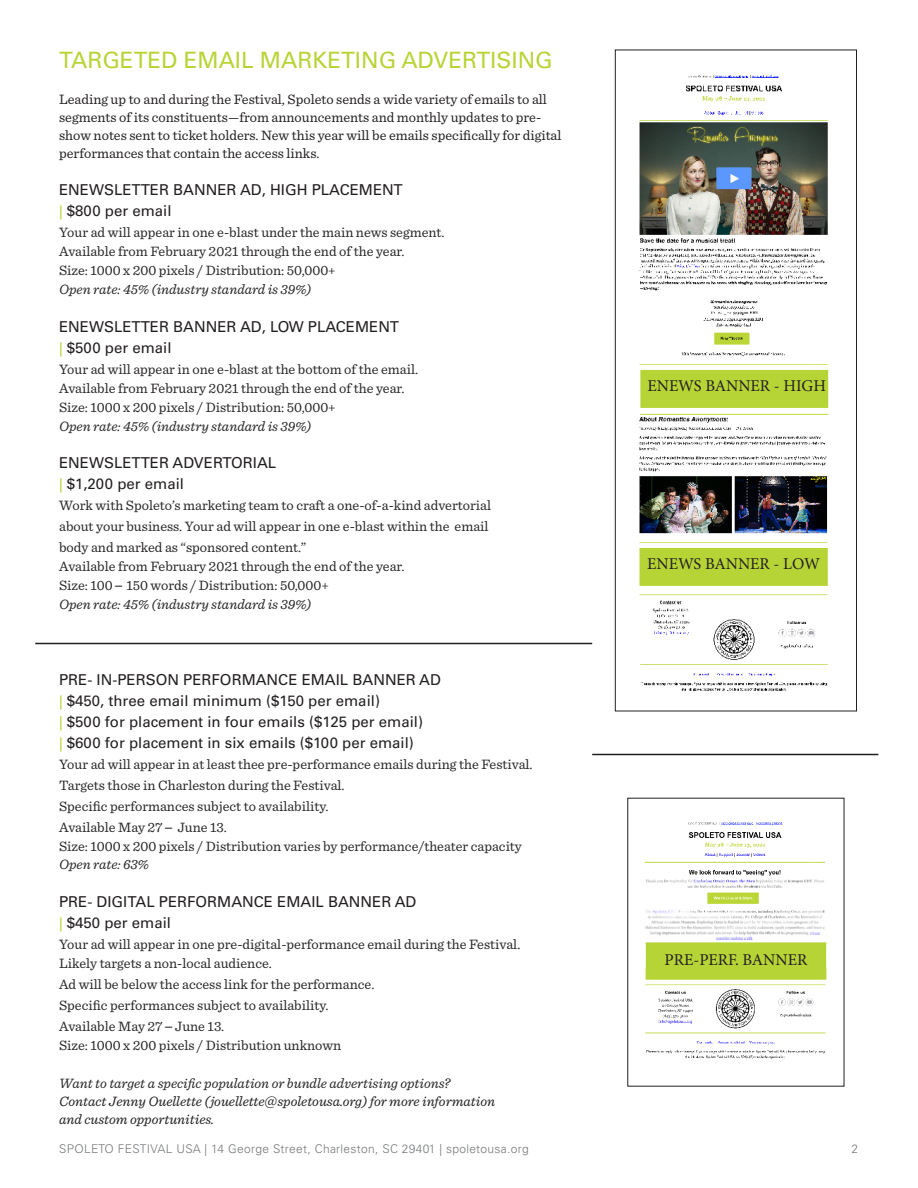
<style>
.page{position:relative;width:918px;height:1188px;background:#fff}
.page>*{position:absolute;margin:0;border:0;box-sizing:border-box;transform-origin:0 0}
.t1{font:22.5px "Univers LT Std";color:#b7d436}
.t2{font:16.5px "Minion Pro";color:#231f20}
.t3{font:15px "Univers LT Std";color:#231f20}
.t4{font:14.25px/21px "Sentinel";color:#282526}
.t5{font:14.25px/18px "Sentinel";color:#231f20}
.t6{font:italic 14.25px "Sentinel";color:#282526}
.t7{font:italic 14.25px/18px "Sentinel";color:#231f20}
.t8{font:300 12px "Univers LT Std";letter-spacing:.025em;color:#76787b}
.s1{font-size:14.25px;color:#b7d436}
.s2{font-family:"Univers LT Std"}
</style>
<div class="page">
<img style="left:644px;top:822px;width:183px;height:237px">
<div style="left:648px;top:953px;width:176px;height:23px;background:#b7d436"></div>
<img style="left:639px;top:75px;width:190px;height:616px">
<div style="left:615px;top:50px;width:242px;height:661px;border:1px solid #231f20"></div>
<hr style="left:592px;top:754px;width:286px;height:1px;background:#231f20">
<div style="left:641px;top:557px;width:185px;height:27px;background:#b7d436"></div>
<hr style="left:35px;top:643px;width:557px;height:1px;background:#231f20">
<p class="t1" style="left:59px;top:46px;width:495px">TARGETED EMAIL MARKETING ADVERTISING</p>
<p class="t5" style="left:59px;top:89px;width:504px">Leading up to and during the Festival, Spoleto sends a wide variety of emails to all segments of its constituents—from announcements and monthly updates to pre&shy;show notes sent to ticket holders. New this year will be emails specifically for digital performances that contain the access links.</p>
<p class="t3" style="left:59px;top:181px;width:345px">ENEWSLETTER BANNER AD, HIGH PLACEMENT</p>
<p class="t3" style="left:59px;top:202px;width:114px"><span class="s1">|</span> $800 per email</p>
<p class="t4" style="left:59px;top:221px;width:387px">Your ad will appear in one e-blast under the main news segment.</p>
<p class="t4" style="left:59px;top:240px;width:347px">Available from February 2021 through the end of the year.</p>
<p class="t4" style="left:59px;top:259px;width:278px">Size: 1000 x 200 pixels / Distribution: 50,000+</p>
<p class="t6" style="left:59px;top:279px;width:254px">Open rate: 45% (industry standard is 39%)</p>
<p class="t3" style="left:59px;top:318px;width:341px">ENEWSLETTER BANNER AD, LOW PLACEMENT</p>
<p class="t3" style="left:59px;top:339px;width:114px"><span class="s1">|</span> $500 per email</p>
<p class="t4" style="left:59px;top:358px;width:360px">Your ad will appear in one e-blast at the bottom of the email.</p>
<p class="t4" style="left:59px;top:377px;width:347px">Available from February 2021 through the end of the year.</p>
<p class="t4" style="left:59px;top:396px;width:278px">Size: 1000 x 200 pixels / Distribution: 50,000+</p>
<p class="t6" style="left:59px;top:415px;width:254px">Open rate: 45% (industry standard is 39%)</p>
<p class="t3" style="left:59px;top:454px;width:219px">ENEWSLETTER ADVERTORIAL</p>
<p class="t3" style="left:59px;top:475px;width:126px"><span class="s1">|</span> $1,200 per email</p>
<p class="t4" style="left:59px;top:494px;width:433px">Work with Spoleto’s marketing team to craft a one-of-a-kind advertorial</p>
<p class="t4" style="left:59px;top:515px;width:431px">about your business. Your ad will appear in one e-blast within the email body and marked as “sponsored content.”</p>
<p class="t4" style="left:59px;top:555px;width:347px">Available from February 2021 through the end of the year.</p>
<p class="t4" style="left:59px;top:574px;width:271px">Size: 100 <span class="s2">–</span> 150 words / Distribution: 50,000+</p>
<p class="t6" style="left:59px;top:594px;width:254px">Open rate: 45% (industry standard is 39%)</p>
<p class="t3" style="left:59px;top:670px;width:383px">PRE- IN-PERSON PERFORMANCE EMAIL BANNER AD</p>
<p class="t3" style="left:59px;top:691px;width:322px"><span class="s1">|</span> $450, three email minimum ($150 per email)</p>
<p class="t3" style="left:59px;top:712px;width:365px"><span class="s1">|</span> $500 for placement in four emails ($125 per email)</p>
<p class="t3" style="left:59px;top:733px;width:356px"><span class="s1">|</span> $600 for placement in six emails ($100 per email)</p>
<p class="t4" style="left:59px;top:753px;width:475px">Your ad will appear in at least thee pre-performance emails during the Festival.</p>
<p class="t4" style="left:59px;top:774px;width:287px">Targets those in Charleston during the Festival.</p>
<p class="t4" style="left:59px;top:795px;width:271px">Specific performances subject to availability.</p>
<p class="t4" style="left:59px;top:816px;width:169px">Available May 27 <span class="s2">–</span> June 13.</p>
<p class="t4" style="left:59px;top:834px;width:464px">Size: 1000 x 200 pixels / Distribution varies by performance/theater capacity</p>
<p class="t6" style="left:59px;top:854px;width:91px">Open rate: 63%</p>
<p class="t3" style="left:59px;top:893px;width:359px">PRE- DIGITAL PERFORMANCE EMAIL BANNER AD</p>
<p class="t3" style="left:59px;top:914px;width:113px"><span class="s1">|</span> $450 per email</p>
<p class="t4" style="left:59px;top:933px;width:463px">Your ad will appear in one pre-digital-performance email during the Festival.</p>
<p class="t4" style="left:59px;top:952px;width:214px">Likely targets a non-local audience.</p>
<p class="t4" style="left:59px;top:973px;width:317px">Ad will be below the access link for the performance.</p>
<p class="t4" style="left:59px;top:994px;width:271px">Specific performances subject to availability.</p>
<p class="t4" style="left:59px;top:1015px;width:167px">Available May 27 <span class="s2">–</span> June 13.</p>
<p class="t4" style="left:59px;top:1034px;width:284px">Size: 1000 x 200 pixels / Distribution unknown</p>
<p class="t6" style="left:59px;top:1072px;width:392px">Want to target a specific population or bundle advertising options?</p>
<p class="t7" style="left:59px;top:1091px;width:437px">Contact Jenny Ouellette (jouellette@spoletousa.org) for more information and custom opportunities.</p>
<p class="t2" style="left:648px;top:375px;width:180px">ENEWS BANNER - HIGH</p>
<p class="t2" style="left:647px;top:553px;width:174px">ENEWS BANNER - LOW</p>
<p class="t2" style="left:665px;top:948px;width:144px">PRE-PERF. BANNER</p>
<p class="t8" style="left:59px;top:1142px;width:471px">SPOLETO FESTIVAL USA | 14 George Street, Charleston, SC 29401 | spoletousa.org</p>
<p class="t8" style="left:851px;top:1142px;width:8px">2</p>
</div>
